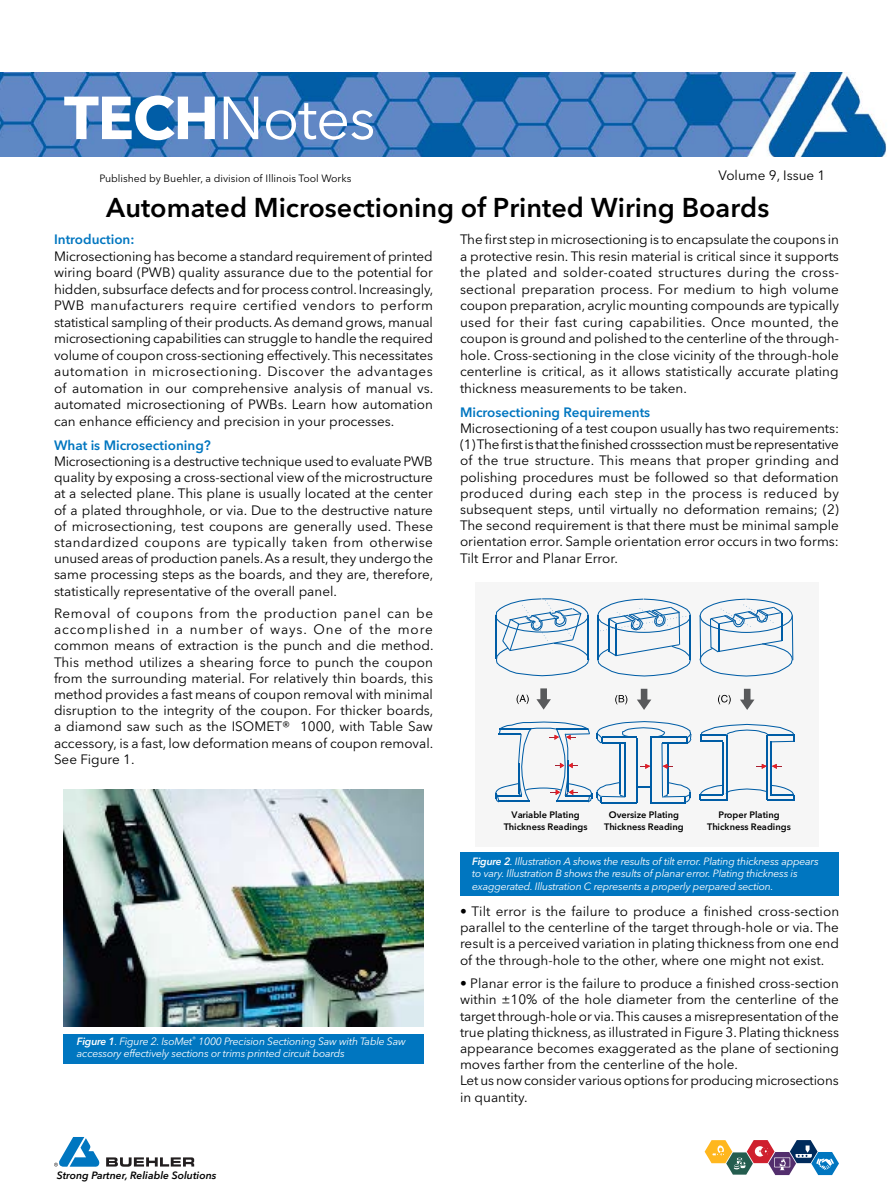
<style>
.page{position:relative;width:893px;height:1191px;background:#fff}
.page>*{position:absolute;margin:0;border:0;box-sizing:border-box;transform-origin:0 0}
.t1{font:60px "Avenir Next LT Pro";letter-spacing:-.02em;color:#fff}
.t2{font:600 27px "Avenir Next LT Pro";color:#000}
.t3{font:13.5px/16.2px "Avenir Next LT Pro";color:#000;text-align:justify}
.t4{font:600 13.5px "Avenir Next LT Pro";color:#0076c0}
.t5{font:italic 10.5px/12.6px "Avenir Next LT Pro";letter-spacing:-.02em;color:#fff}
.t6{font:10.5px "Avenir Next LT Pro";color:#000}
.t7{font:italic 600 10.5px "Avenir Next LT Pro";color:#000}
.t8{font:600 9.3px/11.1px "Avenir Next LT Pro";color:#000;text-align:center}
.s1{font-weight:700}
.s2{font-weight:600}
</style>
<div class="page">
<svg style="left:106px;top:1157px;width:88px;height:9px"></svg>
<svg style="left:54px;top:1137px;width:46px;height:29px"></svg>
<svg style="left:705px;top:1140px;width:134px;height:35px"></svg>
<img style="left:0;top:73px;width:887px;height:84px">
<div style="left:460px;top:852px;width:379px;height:44px;background:#0076c0"></div>
<div style="left:63px;top:1034px;width:360px;height:30px;background:#0076c0"></div>
<img style="left:63px;top:789px;width:360px;height:237px">
<div style="left:476px;top:582px;width:343px;height:264px;background:#f6f6f6"></div>
<svg style="left:495px;top:598px;width:94px;height:78px"></svg>
<svg style="left:536px;top:688px;width:15px;height:21px"></svg>
<svg style="left:517px;top:694px;width:12px;height:10px"></svg>
<svg style="left:597px;top:598px;width:94px;height:78px"></svg>
<svg style="left:637px;top:689px;width:14px;height:21px"></svg>
<svg style="left:495px;top:721px;width:196px;height:82px"></svg>
<svg style="left:615px;top:695px;width:12px;height:9px"></svg>
<hr style="left:722px;top:742px;width:1px;height:52px;background:#005da6">
<hr style="left:726px;top:735px;width:1px;height:65px;background:#005da6">
<hr style="left:767px;top:735px;width:1px;height:64px;background:#005da6">
<hr style="left:771px;top:742px;width:1px;height:53px;background:#005da6">
<svg style="left:700px;top:724px;width:95px;height:18px"></svg>
<svg style="left:700px;top:785px;width:94px;height:15px"></svg>
<svg style="left:700px;top:598px;width:93px;height:78px"></svg>
<svg style="left:740px;top:689px;width:14px;height:21px"></svg>
<svg style="left:757px;top:764px;width:25px;height:5px"></svg>
<svg style="left:718px;top:695px;width:13px;height:9px"></svg>
<h1 class="t1" style="left:64px;top:82px;width:313px"><span class="s1">TECH</span>Notes</h1>
<p class="t6" style="left:99px;top:172px;width:253px">Published by Buehler, a division of Illinois Tool Works</p>
<p class="t3" style="left:718px;top:167px;width:108px">Volume 9, Issue 1</p>
<h2 class="t2" style="left:106px;top:191px;width:665px">Automated Microsectioning of Printed Wiring Boards</h2>
<p class="t4" style="left:54px;top:231px;width:82px">Introduction:</p>
<p class="t3" style="left:54px;top:248px;width:381px">Microsectioning has become a standard requirement of printed wiring board (PWB) quality assurance due to the potential for hidden, subsurface defects and for process control. Increasingly, PWB manufacturers require certified vendors to perform statistical sampling of their products. As demand grows, manual microsectioning capabilities can struggle to handle the required volume of coupon cross-sectioning effectively. This necessitates automation in microsectioning. Discover the advantages of automation in our comprehensive analysis of manual vs. automated microsectioning of PWBs. Learn how automation can enhance efficiency and precision in your processes.</p>
<p class="t4" style="left:54px;top:437px;width:158px">What is Microsectioning?</p>
<p class="t3" style="left:54px;top:453px;width:381px">Microsectioning is a destructive technique used to evaluate PWB quality by exposing a cross-sectional view of the microstructure at a selected plane. This plane is usually located at the center of a plated throughhole, or via. Due to the destructive nature of microsectioning, test coupons are generally used. These standardized coupons are typically taken from otherwise unused areas of production panels. As a result, they undergo the same processing steps as the boards, and they are, therefore, statistically representative of the overall panel.</p>
<p class="t3" style="left:54px;top:605px;width:381px">Removal of coupons from the production panel can be accomplished in a number of ways. One of the more common means of extraction is the punch and die method.<br>This method utilizes a shearing force to punch the coupon from the surrounding material. For relatively thin boards, this method provides a fast means of coupon removal with minimal disruption to the integrity of the coupon. For thicker boards, a diamond saw such as the ISOMET® 1000, with Table Saw accessory, is a fast, low deformation means of coupon removal.<br>See Figure 1.</p>
<p class="t5" style="left:77px;top:1034px;width:330px"><span class="s2">Figure 1</span>. Figure 2. IsoMet<sup>®</sup> 1000 Precision Sectioning Saw with Table Saw accessory effectively sections or trims printed circuit boards</p>
<p class="t7" style="left:57px;top:1169px;width:161px">Strong Partner, Reliable Solutions</p>
<p class="t3" style="left:460px;top:231px;width:381px">The first step in microsectioning is to encapsulate the coupons in a protective resin. This resin material is critical since it supports the plated and solder-coated structures during the cross&shy;sectional preparation process. For medium to high volume coupon preparation, acrylic mounting compounds are typically used for their fast curing capabilities. Once mounted, the coupon is ground and polished to the centerline of the through&shy;hole. Cross-sectioning in the close vicinity of the through-hole centerline is critical, as it allows statistically accurate plating thickness measurements to be taken.</p>
<p class="t4" style="left:460px;top:404px;width:192px">Microsectioning Requirements</p>
<p class="t3" style="left:460px;top:420px;width:381px">Microsectioning of a test coupon usually has two requirements: (1) The first is that the finished crosssection must be representative of the true structure. This means that proper grinding and polishing procedures must be followed so that deformation produced during each step in the process is reduced by subsequent steps, until virtually no deformation remains; (2)<br>The second requirement is that there must be minimal sample orientation error. Sample orientation error occurs in two forms:<br>Tilt Error and Planar Error.</p>
<p class="t8" style="left:504px;top:809px;width:85px">Variable Plating<br>Thickness Readings</p>
<p class="t8" style="left:604px;top:809px;width:81px">Oversize Plating<br>Thickness Reading</p>
<p class="t8" style="left:707px;top:809px;width:85px">Proper Plating<br>Thickness Readings</p>
<p class="t5" style="left:472px;top:854px;width:348px"><span class="s2">Figure 2</span>. Illustration A shows the results of tilt error. Plating thickness appears to vary. Illustration B shows the results of planar error. Plating thickness is exaggerated. Illustration C represents a properly perpared section.</p>
<p class="t3" style="left:460px;top:903px;width:381px">• Tilt error is the failure to produce a finished cross-section parallel to the centerline of the target through-hole or via. The result is a perceived variation in plating thickness from one end of the through-hole to the other, where one might not exist.</p>
<p class="t3" style="left:460px;top:975px;width:381px;text-align:left">• Planar error is the failure to produce a finished cross-section within ±10% of the hole diameter from the centerline of the target through-hole or via. This causes a misrepresentation of the true plating thickness, as illustrated in Figure 3. Plating thickness appearance becomes exaggerated as the plane of sectioning moves farther from the centerline of the hole.<br>Let us now consider various options for producing microsections in quantity.</p>
</div>
